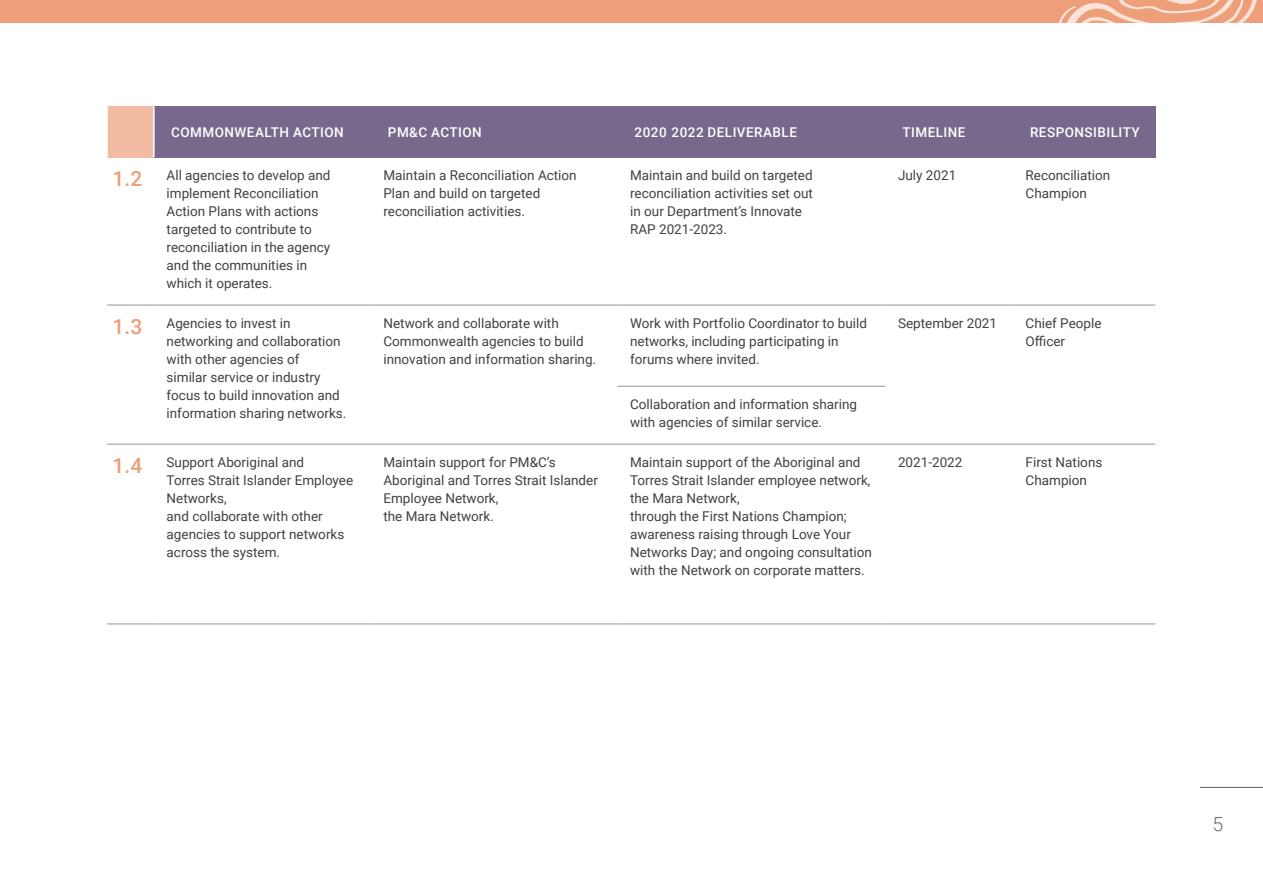
<style>
.page{position:relative;width:1263px;height:893px;background:#fff}
.page>*{position:absolute;margin:0;border:0;box-sizing:border-box;transform-origin:0 0}
.t1{font:300 19.5px "Roboto";color:#6f677e}
.t2{font:13.5px/18px "Roboto";color:#414042}
.t3{font:500 13.5px "Roboto";letter-spacing:.035em;color:#fff}
.s1{font-weight:500;font-size:21px;color:#ee9e79}
</style>
<div class="page">
<hr style="left:1200px;top:787px;width:63px;height:1px;background:#6f677e">
<div style="left:0;top:0;width:1263px;height:22px;background:#ee9e79"></div>
<svg style="left:1056px;top:0;width:202px;height:158px"></svg>
<hr style="left:107px;top:624px;width:47px;height:1px;background:#939598">
<hr style="left:154px;top:624px;width:217px;height:1px;background:#939598">
<hr style="left:371px;top:624px;width:246px;height:1px;background:#939598">
<hr style="left:617px;top:624px;width:268px;height:1px;background:#939598">
<hr style="left:885px;top:624px;width:128px;height:1px;background:#939598">
<hr style="left:1013px;top:624px;width:142px;height:1px;background:#939598">
<hr style="left:107px;top:444px;width:47px;height:1px;background:#939598">
<hr style="left:154px;top:444px;width:217px;height:1px;background:#939598">
<hr style="left:371px;top:444px;width:246px;height:1px;background:#939598">
<hr style="left:617px;top:444px;width:268px;height:1px;background:#939598">
<hr style="left:885px;top:444px;width:128px;height:1px;background:#939598">
<hr style="left:1013px;top:444px;width:142px;height:1px;background:#939598">
<hr style="left:617px;top:386px;width:268px;height:1px;background:#939598">
<hr style="left:107px;top:305px;width:47px;height:1px;background:#939598">
<hr style="left:154px;top:305px;width:217px;height:1px;background:#939598">
<hr style="left:371px;top:305px;width:246px;height:1px;background:#939598">
<hr style="left:617px;top:305px;width:268px;height:1px;background:#939598">
<hr style="left:885px;top:305px;width:128px;height:1px;background:#939598">
<hr style="left:1013px;top:305px;width:142px;height:1px;background:#939598">
<div style="left:107px;top:106px;width:47px;height:51px;background:#f3bba1"></div>
<div style="left:154px;top:106px;width:217px;height:51px;background:#78688c"></div>
<div style="left:371px;top:106px;width:246px;height:51px;background:#78688c"></div>
<div style="left:617px;top:106px;width:268px;height:51px;background:#78688c"></div>
<div style="left:885px;top:106px;width:128px;height:51px;background:#78688c"></div>
<div style="left:1013px;top:106px;width:142px;height:51px;background:#78688c"></div>
<hr style="left:153px;top:106px;width:2px;height:51px;background:#fff">
<hr style="left:106px;top:106px;width:2px;height:51px;background:#fff">
<p class="t3" style="left:171px;top:123px;width:174px">COMMONWEALTH ACTION</p>
<p class="t3" style="left:388px;top:123px;width:95px">PM&amp;C ACTION</p>
<p class="t3" style="left:634px;top:123px;width:164px">2020 2022 DELIVERABLE</p>
<p class="t3" style="left:902px;top:123px;width:65px">TIMELINE</p>
<p class="t3" style="left:1030px;top:123px;width:111px">RESPONSIBILITY</p>
<p class="t2" style="left:113px;top:166px;width:219px"><span class="s1">1.2</span> All agencies to develop and</p>
<p class="t2" style="left:383px;top:166px;width:195px">Maintain a Reconciliation Action</p>
<p class="t2" style="left:630px;top:166px;width:184px">Maintain and build on targeted</p>
<p class="t2" style="left:898px;top:166px;width:60px">July 2021</p>
<p class="t2" style="left:1025px;top:166px;width:86px">Reconciliation</p>
<p class="t2" style="left:167px;top:184px;width:154px">implement Reconciliation</p>
<p class="t2" style="left:383px;top:184px;width:158px">Plan and build on targeted</p>
<p class="t2" style="left:630px;top:184px;width:184px">reconciliation activities set out</p>
<p class="t2" style="left:1025px;top:184px;width:63px">Champion</p>
<p class="t2" style="left:167px;top:202px;width:153px">Action Plans with actions</p>
<p class="t2" style="left:383px;top:202px;width:143px">reconciliation activities.</p>
<p class="t2" style="left:630px;top:202px;width:173px">in our Department’s Innovate</p>
<p class="t2" style="left:167px;top:220px;width:147px">targeted to contribute to</p>
<p class="t2" style="left:630px;top:220px;width:98px">RAP 2021-2023.</p>
<p class="t2" style="left:167px;top:238px;width:165px">reconciliation in the agency and the communities in which it operates.</p>
<p class="t2" style="left:113px;top:314px;width:179px"><span class="s1">1.3</span> Agencies to invest in</p>
<p class="t2" style="left:383px;top:314px;width:177px">Network and collaborate with</p>
<p class="t2" style="left:630px;top:314px;width:238px">Work with Portfolio Coordinator to build</p>
<p class="t2" style="left:898px;top:314px;width:101px">September 2021</p>
<p class="t2" style="left:1025px;top:314px;width:77px">Chief People</p>
<p class="t2" style="left:167px;top:332px;width:176px">networking and collaboration</p>
<p class="t2" style="left:383px;top:332px;width:202px">Commonwealth agencies to build</p>
<p class="t2" style="left:630px;top:332px;width:210px">networks, including participating in</p>
<p class="t2" style="left:1025px;top:332px;width:41px">Officer</p>
<p class="t2" style="left:167px;top:350px;width:134px">with other agencies of</p>
<p class="t2" style="left:383px;top:350px;width:214px">innovation and information sharing.</p>
<p class="t2" style="left:630px;top:350px;width:131px">forums where invited.</p>
<p class="t2" style="left:167px;top:368px;width:181px">similar service or industry focus to build innovation and information sharing networks.</p>
<p class="t2" style="left:630px;top:395px;width:228px">Collaboration and information sharing with agencies of similar service.</p>
<p class="t2" style="left:113px;top:453px;width:193px"><span class="s1">1.4</span> Support Aboriginal and</p>
<p class="t2" style="left:383px;top:453px;width:174px">Maintain support for PM&amp;C’s</p>
<p class="t2" style="left:630px;top:453px;width:232px">Maintain support of the Aboriginal and</p>
<p class="t2" style="left:898px;top:453px;width:66px">2021-2022</p>
<p class="t2" style="left:1025px;top:453px;width:78px">First Nations</p>
<p class="t2" style="left:167px;top:471px;width:188px">Torres Strait Islander Employee</p>
<p class="t2" style="left:383px;top:471px;width:216px">Aboriginal and Torres Strait Islander</p>
<p class="t2" style="left:630px;top:471px;width:242px">Torres Strait Islander employee network,</p>
<p class="t2" style="left:1025px;top:471px;width:63px">Champion</p>
<p class="t2" style="left:167px;top:489px;width:62px">Networks,</p>
<p class="t2" style="left:383px;top:489px;width:116px">Employee Network,</p>
<p class="t2" style="left:630px;top:489px;width:111px">the Mara Network,</p>
<p class="t2" style="left:167px;top:507px;width:158px">and collaborate with other</p>
<p class="t2" style="left:383px;top:507px;width:112px">the Mara Network.</p>
<p class="t2" style="left:630px;top:507px;width:218px">through the First Nations Champion;</p>
<p class="t2" style="left:167px;top:525px;width:179px">agencies to support networks</p>
<p class="t2" style="left:630px;top:525px;width:222px">awareness raising through Love Your</p>
<p class="t2" style="left:167px;top:543px;width:115px">across the system.</p>
<p class="t2" style="left:630px;top:543px;width:243px">Networks Day; and ongoing consultation with the Network on corporate matters.</p>
<h1 class="t1" style="left:1212px;top:810px;width:12px">5</h1>
</div>
